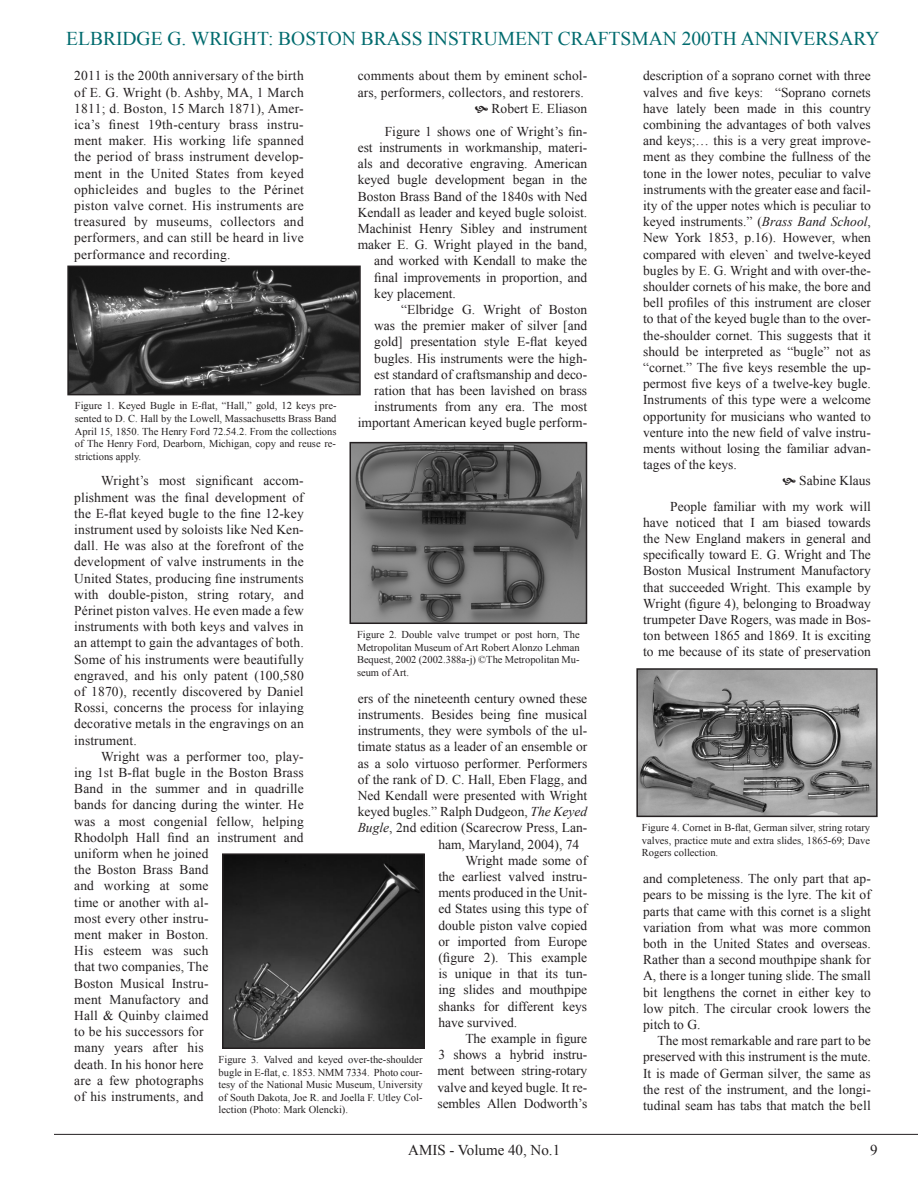
<style>
.page{position:relative;width:918px;height:1188px;background:#fff}
.page>*{position:absolute;margin:0;border:0;box-sizing:border-box;transform-origin:0 0}
.Major_Section_Header{font:19.5px "Times New Roman";color:#006b6e}
.t1{font:15px "Times New Roman";color:#231f20}
.Photo_caption{font:13.5px/16.2px "Times New Roman";color:#231f20;text-align:justify}
.Photo_caption-2{font:10.5px/12.6px "Times New Roman";color:#231f20;text-align:justify}
.s1{font-style:italic}
</style>
<div class="page">
<hr style="left:54px;top:1134px;width:864px;height:1px;background:#231f20">
<img style="left:70px;top:269px;width:288px;height:123px">
<div style="left:67px;top:266px;width:294px;height:129px;border:2px solid #231f20"></div>
<img style="left:353px;top:445px;width:231px;height:176px">
<div style="left:350px;top:442px;width:237px;height:182px;border:2px solid #231f20"></div>
<img style="left:225px;top:856px;width:197px;height:190px">
<div style="left:222px;top:853px;width:203px;height:196px;border:2px solid #231f20"></div>
<img style="left:639px;top:671px;width:236px;height:143px">
<div style="left:636px;top:668px;width:242px;height:149px;border:2px solid #231f20"></div>
<p class="Major_Section_Header" style="left:66px;top:25px;width:815px">ELBRIDGE G. WRIGHT: BOSTON BRASS INSTRUMENT CRAFTSMAN 200TH ANNIVERSARY</p>
<p class="Photo_caption" style="left:74px;top:68px;width:231px">2011 is the 200th anniversary of the birth of E. G. Wright (b. Ashby, MA, 1 March 1811; d. Boston, 15 March 1871), Amer&shy;ica’s finest 19th-century brass instru&shy;ment maker. His working life spanned the period of brass instrument develop&shy;ment in the United States from keyed ophicleides and bugles to the Périnet piston valve cornet. His instruments are treasured by museums, collectors and performers, and can still be heard in live performance and recording.</p>
<p class="Photo_caption-2" style="left:75px;top:399px;width:263px">Figure 1. Keyed Bugle in E-flat, “Hall,” gold, 12 keys pre&shy;sented to D. C. Hall by the Lowell, Massachusetts Brass Band April 15, 1850. The Henry Ford 72.54.2. From the collections of The Henry Ford, Dearborn, Michigan, copy and reuse re&shy;strictions apply.</p>
<p class="Photo_caption" style="left:358px;top:68px;width:231px">comments about them by eminent schol&shy;ars, performers, collectors, and restorers.</p>
<p class="Photo_caption" style="left:492px;top:100px;width:97px">Robert E. Eliason</p>
<p class="Photo_caption" style="left:385px;top:123px;width:204px">Figure 1 shows one of Wright’s fin-</p>
<p class="Photo_caption" style="left:358px;top:139px;width:231px">est instruments in workmanship, materi-</p>
<p class="Photo_caption" style="left:358px;top:155px;width:231px">als and decorative engraving. American</p>
<p class="Photo_caption" style="left:358px;top:172px;width:231px">keyed bugle development began in the</p>
<p class="Photo_caption" style="left:358px;top:188px;width:231px">Boston Brass Band of the 1840s with Ned</p>
<p class="Photo_caption" style="left:358px;top:204px;width:231px">Kendall as leader and keyed bugle soloist.</p>
<p class="Photo_caption" style="left:358px;top:220px;width:231px">Machinist Henry Sibley and instrument</p>
<p class="Photo_caption" style="left:358px;top:236px;width:231px">maker E. G. Wright played in the band,</p>
<p class="Photo_caption" style="left:374px;top:253px;width:215px">and worked with Kendall to make the</p>
<p class="Photo_caption" style="left:374px;top:269px;width:214px">final improvements in proportion, and</p>
<p class="Photo_caption" style="left:374px;top:285px;width:83px">key placement.</p>
<p class="Photo_caption" style="left:358px;top:301px;width:231px;text-align:right">“Elbridge G. Wright of Boston<br>was the premier maker of silver [and gold] presentation style E-flat keyed bugles. His instruments were the high&shy;est standard of craftsmanship and deco&shy;ration that has been lavished on brass instruments from any era. The most important American keyed bugle perform-</p>
<p class="Photo_caption" style="left:74px;top:473px;width:231px;text-indent:27px">Wright’s most significant accom&shy;plishment was the final development of the E-flat keyed bugle to the fine 12-key instrument used by soloists like Ned Ken&shy;dall. He was also at the forefront of the development of valve instruments in the United States, producing fine instruments with double-piston, string rotary, and Périnet piston valves. He even made a few instruments with both keys and valves in an attempt to gain the advantages of both.<br>Some of his instruments were beautifully engraved, and his only patent (100,580 of 1870), recently discovered by Daniel Rossi, concerns the process for inlaying decorative metals in the engravings on an instrument.</p>
<p class="Photo_caption" style="left:74px;top:748px;width:231px;text-align:left;text-indent:27px">Wright was a performer too, play&shy;ing 1st B-flat bugle in the Boston Brass<br>Band in the summer and in quadrille bands for dancing during the winter. He was a most congenial fellow, helping<br>Rhodolph Hall find an instrument and uniform when he joined<br>the Boston Brass Band<br>and working at some<br>time or another with al-<br>most every other instru-<br>ment maker in Boston.<br>His esteem was such<br>that two companies, The<br>Boston Musical Instru-<br>ment Manufactory and<br>Hall &amp; Quinby claimed<br>to be his successors for<br>many years after his<br>death. In his honor here<br>are a few photographs<br>of his instruments, and</p>
<p class="Photo_caption-2" style="left:357px;top:628px;width:224px">Figure 2. Double valve trumpet or post horn, The Metropolitan Museum of Art Robert Alonzo Lehman Bequest, 2002 (2002.388a-j) ©The Metropolitan Mu&shy;seum of Art.</p>
<p class="Photo_caption" style="left:358px;top:690px;width:231px">ers of the nineteenth century owned these</p>
<p class="Photo_caption" style="left:358px;top:706px;width:231px">instruments. Besides being fine musical</p>
<p class="Photo_caption" style="left:358px;top:722px;width:231px">instruments, they were symbols of the ul-</p>
<p class="Photo_caption" style="left:358px;top:739px;width:231px">timate status as a leader of an ensemble or</p>
<p class="Photo_caption" style="left:358px;top:755px;width:231px">as a solo virtuoso performer. Performers</p>
<p class="Photo_caption" style="left:358px;top:771px;width:231px">of the rank of D. C. Hall, Eben Flagg, and</p>
<p class="Photo_caption" style="left:358px;top:787px;width:231px">Ned Kendall were presented with Wright</p>
<p class="Photo_caption" style="left:358px;top:803px;width:231px">keyed bugles.” Ralph Dudgeon, <span class="s1">The Keyed</span></p>
<p class="Photo_caption" style="left:358px;top:820px;width:231px"><span class="s1">Bugle</span>, 2nd edition (Scarecrow Press, Lan-</p>
<p class="Photo_caption" style="left:438px;top:836px;width:142px">ham, Maryland, 2004), 74</p>
<p class="Photo_caption" style="left:438px;top:852px;width:150px;text-indent:27px">Wright made some of the earliest valved instru&shy;ments produced in the Unit&shy;ed States using this type of double piston valve copied or imported from Europe (figure 2). This example is unique in that its tun&shy;ing slides and mouthpipe shanks for different keys have survived.</p>
<p class="Photo_caption" style="left:438px;top:1030px;width:151px;text-indent:28px">The example in figure 3 shows a hybrid instru&shy;ment between string-rotary valve and keyed bugle. It re&shy;sembles Allen Dodworth’s</p>
<p class="Photo_caption-2" style="left:219px;top:1053px;width:206px">Figure 3. Valved and keyed over-the-shoulder bugle in E-flat, c. 1853. NMM 7334. Photo cour&shy;tesy of the National Music Museum, University of South Dakota, Joe R. and Joella F. Utley Col&shy;lection (Photo: Mark Olencki).</p>
<p class="Photo_caption" style="left:643px;top:68px;width:229px">description of a soprano cornet with three valves and five keys: “Soprano cornets have lately been made in this country combining the advantages of both valves and keys;… this is a very great improve&shy;ment as they combine the fullness of the tone in the lower notes, peculiar to valve instruments with the greater ease and facil&shy;ity of the upper notes which is peculiar to keyed instruments.” (<span class="s1">Brass Band School</span>, New York 1853, p.16). However, when compared with eleven` and twelve-keyed bugles by E. G. Wright and with over-the&shy;shoulder cornets of his make, the bore and bell profiles of this instrument are closer to that of the keyed bugle than to the over&shy;the-shoulder cornet. This suggests that it should be interpreted as “bugle” not as “cornet.” The five keys resemble the up&shy;permost five keys of a twelve-key bugle.<br>Instruments of this type were a welcome opportunity for musicians who wanted to venture into the new field of valve instru&shy;ments without losing the familiar advan&shy;tages of the keys.</p>
<p class="Photo_caption" style="left:799px;top:473px;width:73px">Sabine Klaus</p>
<p class="Photo_caption" style="left:643px;top:498px;width:229px;text-indent:27px">People familiar with my work will have noticed that I am biased towards the New England makers in general and specifically toward E. G. Wright and The Boston Musical Instrument Manufactory that succeeded Wright. This example by Wright (figure 4), belonging to Broadway trumpeter Dave Rogers, was made in Bos&shy;ton between 1865 and 1869. It is exciting to me because of its state of preservation</p>
<p class="Photo_caption-2" style="left:642px;top:821px;width:230px">Figure 4. Cornet in B-flat, German silver, string rotary valves, practice mute and extra slides, 1865-69; Dave Rogers collection.</p>
<p class="Photo_caption" style="left:643px;top:870px;width:229px">and completeness. The only part that ap&shy;pears to be missing is the lyre. The kit of parts that came with this cornet is a slight variation from what was more common both in the United States and overseas.<br>Rather than a second mouthpipe shank for A, there is a longer tuning slide. The small bit lengthens the cornet in either key to low pitch. The circular crook lowers the pitch to G.</p>
<p class="Photo_caption" style="left:643px;top:1032px;width:229px;text-indent:14px">The most remarkable and rare part to be preserved with this instrument is the mute.<br>It is made of German silver, the same as the rest of the instrument, and the longi&shy;tudinal seam has tabs that match the bell</p>
<p class="t1" style="left:408px;top:1140px;width:153px">AMIS - Volume 40, No.1</p>
<p class="t1" style="left:870px;top:1140px;width:9px">9</p>
</div>
